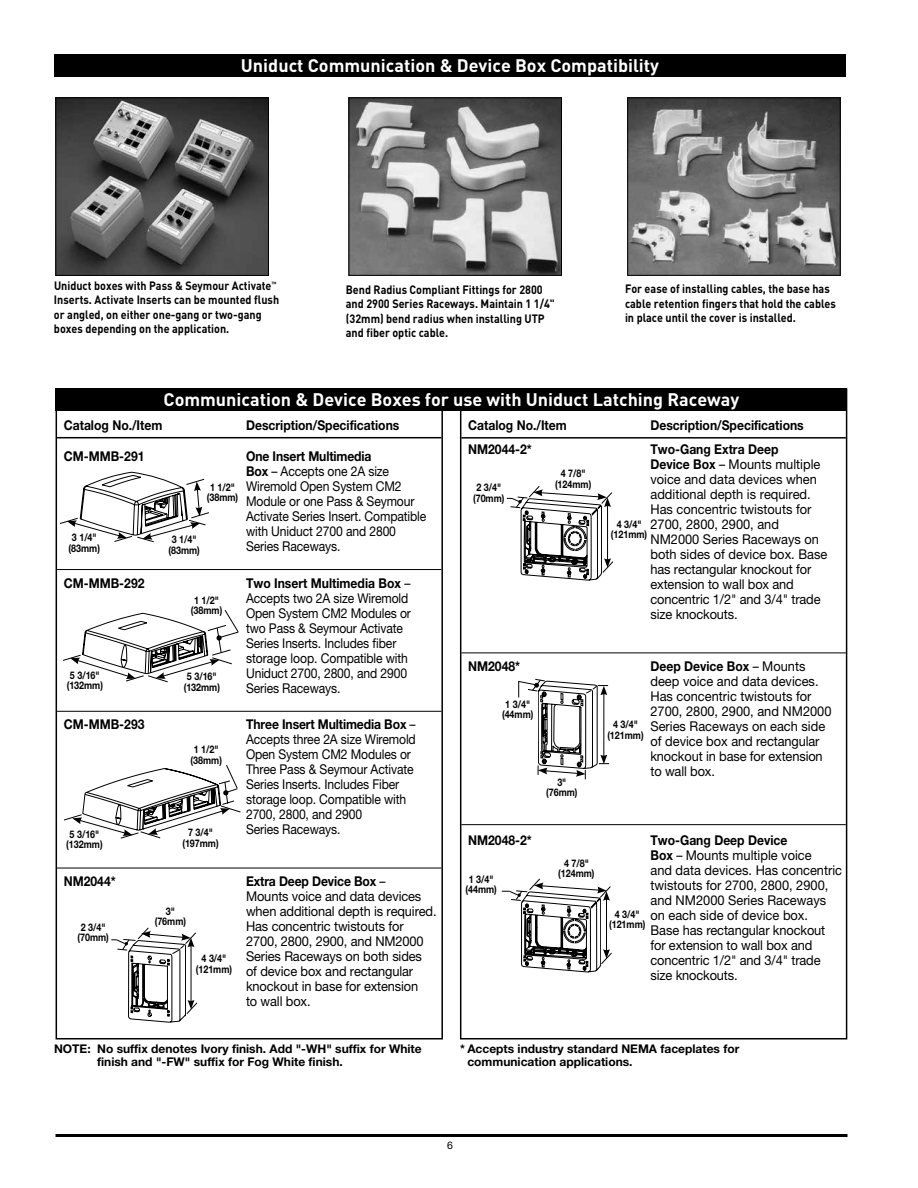
<style>
.page{position:relative;width:918px;height:1188px;background:#fff}
.page>*{position:absolute;margin:0;border:0;box-sizing:border-box;transform-origin:0 0}
.t1{font:700 18px "DIN Pro";color:#fff}
.t2{font:13.5px/15px "Helvetica Neue";letter-spacing:-.01em;color:#000;scale:.9 1}
.t3{font:700 13.5px "Helvetica Neue";color:#000;scale:.9 1}
.t4{font:700 12px/14.4px "DIN Pro";color:#000;scale:.9 1}
.t5{font:700 12px/13.5px "Helvetica Neue";color:#000}
.t6{font:700 10.5px/10.5px "Helvetica Neue";color:#000;text-align:center;scale:.85 1}
.t7{font:10.5px "Helvetica Neue";color:#000}
.s1{font-weight:700}
</style>
<div class="page">
<div style="left:54px;top:54px;width:792px;height:22px;background:#000"></div>
<hr style="left:56px;top:1134px;width:792px;height:3px;background:#000">
<hr style="left:461px;top:437px;width:385px;height:2px;background:#000">
<hr style="left:461px;top:653px;width:385px;height:1px;background:#000">
<hr style="left:461px;top:824px;width:385px;height:1px;background:#000">
<hr style="left:57px;top:437px;width:384px;height:1px;background:#000">
<hr style="left:57px;top:569px;width:384px;height:1px;background:#000">
<hr style="left:57px;top:711px;width:384px;height:1px;background:#000">
<hr style="left:57px;top:868px;width:384px;height:1px;background:#000">
<div style="left:56px;top:388px;width:791px;height:23px;background:#000"></div>
<img style="left:58px;top:99px;width:209px;height:175px">
<div style="left:56px;top:97px;width:213px;height:179px;border:1px solid #000"></div>
<svg style="left:502px;top:878px;width:110px;height:94px"></svg>
<svg style="left:507px;top:486px;width:107px;height:94px"></svg>
<svg style="left:111px;top:927px;width:87px;height:95px"></svg>
<svg style="left:60px;top:472px;width:149px;height:71px"></svg>
<svg style="left:63px;top:610px;width:176px;height:73px"></svg>
<svg style="left:64px;top:765px;width:177px;height:74px"></svg>
<svg style="left:518px;top:678px;width:91px;height:101px"></svg>
<img style="left:351px;top:100px;width:209px;height:174px">
<div style="left:349px;top:98px;width:213px;height:178px;border:1px solid #000"></div>
<img style="left:629px;top:100px;width:210px;height:174px">
<div style="left:627px;top:98px;width:214px;height:178px;border:1px solid #000"></div>
<h1 class="t1" style="left:241px;top:53px;width:420px">Uniduct Communication &amp; Device Box Compatibility</h1>
<p class="t4" style="left:54px;top:278px;width:252px">Uniduct boxes with Pass &amp; Seymour Activate<sup>™ </sup>Inserts. Activate Inserts can be mounted flush or angled, on either one-gang or two-gang boxes depending on the application.</p>
<p class="t4" style="left:346px;top:282px;width:234px">Bend Radius Compliant Fittings for 2800 and 2900 Series Raceways. Maintain 1 1/4" (32mm) bend radius when installing UTP and fiber optic cable.</p>
<p class="t4" style="left:625px;top:281px;width:236px">For ease of installing cables, the base has cable retention fingers that hold the cables in place until the cover is installed.</p>
<h1 class="t1" style="left:164px;top:388px;width:577px">Communication &amp; Device Boxes for use with Uniduct Latching Raceway</h1>
<p class="t3" style="left:64px;top:417px;width:111px">Catalog No./Item</p>
<p class="t3" style="left:246px;top:417px;width:172px">Description/Specifications</p>
<p class="t3" style="left:64px;top:448px;width:91px">CM-MMB-291</p>
<p class="t2" style="left:246px;top:448px;width:202px"><span class="s1">One Insert Multimedia<br>Box</span> – Accepts one 2A size<br>Wiremold Open System CM2<br>Module or one Pass &amp; Seymour<br>Activate Series Insert. Compatible with Uniduct 2700 and 2800<br>Series Raceways.</p>
<p class="t3" style="left:64px;top:575px;width:91px">CM-MMB-292</p>
<p class="t2" style="left:246px;top:575px;width:185px"><span class="s1">Two Insert Multimedia Box</span> –<br>Accepts two 2A size Wiremold<br>Open System CM2 Modules or two Pass &amp; Seymour Activate<br>Series Inserts. Includes fiber storage loop. Compatible with<br>Uniduct 2700, 2800, and 2900<br>Series Raceways.</p>
<p class="t3" style="left:64px;top:716px;width:91px">CM-MMB-293</p>
<p class="t2" style="left:246px;top:717px;width:190px"><span class="s1">Three Insert Multimedia Box</span> –<br>Accepts three 2A size Wiremold<br>Open System CM2 Modules or<br>Three Pass &amp; Seymour Activate<br>Series Inserts. Includes Fiber storage loop. Compatible with<br>2700, 2800, and 2900<br>Series Raceways.</p>
<p class="t3" style="left:64px;top:873px;width:59px">NM2044*</p>
<p class="t2" style="left:246px;top:874px;width:213px"><span class="s1">Extra Deep Device Box</span> –<br>Mounts voice and data devices when additional depth is required.<br>Has concentric twistouts for<br>2700, 2800, 2900, and NM2000<br>Series Raceways on both sides<br>of device box and rectangular knockout in base for extension<br>to wall box.</p>
<p class="t6" style="left:207px;top:481px;width:38px">1 1/2" (38mm)</p>
<p class="t6" style="left:69px;top:532px;width:38px">3 1/4" (83mm)</p>
<p class="t6" style="left:169px;top:534px;width:38px">3 1/4" (83mm)</p>
<p class="t6" style="left:191px;top:594px;width:38px">1 1/2" (38mm)</p>
<p class="t6" style="left:67px;top:669px;width:44px">5 3/16" (132mm)</p>
<p class="t6" style="left:184px;top:671px;width:44px">5 3/16" (132mm)</p>
<p class="t6" style="left:191px;top:744px;width:38px">1 1/2" (38mm)</p>
<p class="t6" style="left:66px;top:828px;width:44px">5 3/16" (132mm)</p>
<p class="t6" style="left:182px;top:827px;width:44px">7 3/4" (197mm)</p>
<p class="t6" style="left:155px;top:906px;width:38px">3" (76mm)</p>
<p class="t6" style="left:78px;top:922px;width:38px">2 3/4" (70mm)</p>
<p class="t6" style="left:196px;top:953px;width:44px">4 3/4" (121mm)</p>
<p class="t3" style="left:468px;top:417px;width:111px">Catalog No./Item</p>
<p class="t3" style="left:650px;top:417px;width:172px">Description/Specifications</p>
<p class="t3" style="left:468px;top:441px;width:72px">NM2044-2*</p>
<p class="t2" style="left:650px;top:442px;width:198px"><span class="s1">Two-Gang Extra Deep<br>Device Box</span> – Mounts multiple voice and data devices when additional depth is required.<br>Has concentric twistouts for<br>2700, 2800, 2900, and<br>NM2000 Series Raceways on both sides of device box. Base has rectangular knockout for extension to wall box and concentric 1/2" and 3/4" trade size knockouts.</p>
<p class="t6" style="left:555px;top:468px;width:44px">4 7/8" (124mm)</p>
<p class="t6" style="left:473px;top:482px;width:38px">2 3/4" (70mm)</p>
<p class="t6" style="left:611px;top:519px;width:44px">4 3/4" (121mm)</p>
<p class="t3" style="left:468px;top:658px;width:59px">NM2048*</p>
<p class="t2" style="left:650px;top:659px;width:203px"><span class="s1">Deep Device Box</span> – Mounts deep voice and data devices.<br>Has concentric twistouts for<br>2700, 2800, 2900, and NM2000<br>Series Raceways on each side of device box and rectangular knockout in base for extension to wall box.</p>
<p class="t6" style="left:502px;top:699px;width:38px">1 3/4" (44mm)</p>
<p class="t6" style="left:607px;top:719px;width:44px">4 3/4" (121mm)</p>
<p class="t6" style="left:546px;top:776px;width:38px">3" (76mm)</p>
<p class="t3" style="left:468px;top:832px;width:72px">NM2048-2*</p>
<p class="t2" style="left:650px;top:833px;width:215px"><span class="s1">Two-Gang Deep Device<br>Box</span> – Mounts multiple voice<br>and data devices. Has concentric twistouts for 2700, 2800, 2900, and NM2000 Series Raceways on each side of device box.<br>Base has rectangular knockout for extension to wall box and concentric 1/2" and 3/4" trade size knockouts.</p>
<p class="t6" style="left:558px;top:858px;width:44px">4 7/8" (124mm)</p>
<p class="t6" style="left:465px;top:873px;width:38px">1 3/4" (44mm)</p>
<p class="t6" style="left:609px;top:908px;width:44px">4 3/4" (121mm)</p>
<p class="t5" style="left:97px;top:1041px;width:326px;text-indent:-43px">NOTE: No suffix denotes Ivory finish. Add "-WH" suffix for White finish and "-FW" suffix for Fog White finish.</p>
<p class="t5" style="left:467px;top:1041px;width:273px;text-indent:-7px">* Accepts industry standard NEMA faceplates for communication applications.</p>
<p class="t7" style="left:447px;top:1139px;width:7px">6</p>
</div>
